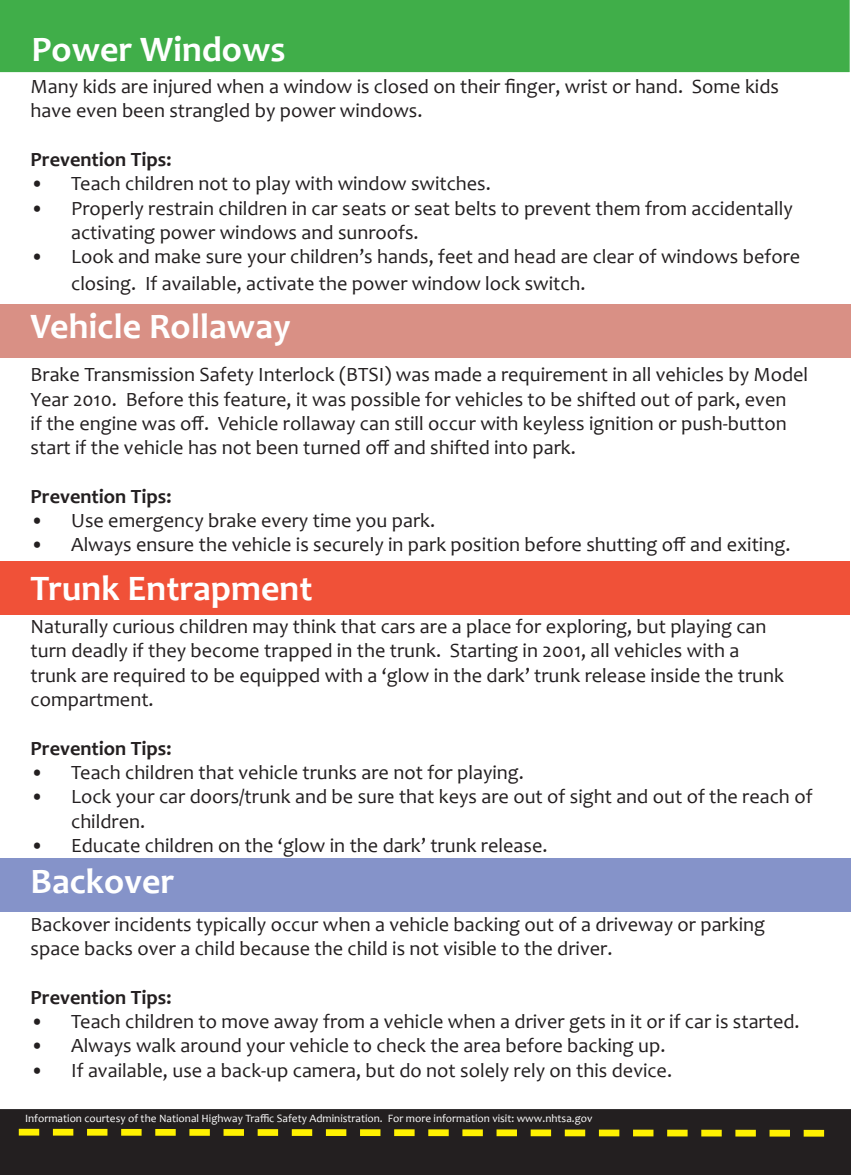
<style>
.page{position:relative;width:851px;height:1175px;background:#fff}
.page>*{position:absolute;margin:0;border:0;box-sizing:border-box;transform-origin:0 0}
.t1{font:700 36px "Candara";color:#fff}
.t2{font:20.25px/24.3px "Candara";color:#231f20}
.t3{font:700 20.25px "Candara";color:#231f20}
.t4{font:11.25px "Candara";color:#fff}
</style>
<div class="page">
<div style="left:1px;top:304px;width:849px;height:53px;background:#d99085"></div>
<div style="left:7px;top:7px;width:835px;height:58px;background:#40ae49"></div>
<div style="left:0;top:0;width:849px;height:72px;border:14px solid #40ae49"></div>
<div style="left:0;top:858px;width:850px;height:53px;background:#8593c9"></div>
<div style="left:1px;top:561px;width:849px;height:53px;background:#f05138"></div>
<div style="left:6px;top:1114px;width:839px;height:55px;background:#231f20"></div>
<div style="left:0;top:1109px;width:850px;height:65px;border:11px solid #231f20"></div>
<svg style="left:18px;top:1128px;width:807px;height:9px"></svg>
<p class="t1" style="left:32px;top:27px;width:255px">Power Windows</p>
<p class="t2" style="left:31px;top:74px;width:749px">Many kids are injured when a window is closed on their finger, wrist or hand. Some kids have even been strangled by power windows.</p>
<p class="t3" style="left:31px;top:147px;width:142px">Prevention Tips:</p>
<p class="t2" style="left:31px;top:171px;width:461px">• Teach children not to play with window switches.</p>
<p class="t2" style="left:71px;top:196px;width:723px;text-indent:-41px">• Properly restrain children in car seats or seat belts to prevent them from accidentally activating power windows and sunroofs.</p>
<p class="t2" style="left:71px;top:243px;width:730px;line-height:27px;text-indent:-41px">• Look and make sure your children’s hands, feet and head are clear of windows before closing. If available, activate the power window lock switch.</p>
<p class="t1" style="left:31px;top:304px;width:261px">Vehicle Rollaway</p>
<p class="t2" style="left:31px;top:362px;width:779px">Brake Transmission Safety Interlock (BTSI) was made a requirement in all vehicles by Model Year 2010. Before this feature, it was possible for vehicles to be shifted out of park, even<br>if the engine was off. Vehicle rollaway can still occur with keyless ignition or push-button start if the vehicle has not been turned off and shifted into park.</p>
<p class="t3" style="left:31px;top:483px;width:142px">Prevention Tips:</p>
<p class="t2" style="left:31px;top:508px;width:406px">• Use emergency brake every time you park.</p>
<p class="t2" style="left:31px;top:532px;width:761px">• Always ensure the vehicle is securely in park position before shutting off and exiting.</p>
<p class="t1" style="left:31px;top:566px;width:283px">Trunk Entrapment</p>
<p class="t2" style="left:31px;top:614px;width:754px">Naturally curious children may think that cars are a place for exploring, but playing can turn deadly if they become trapped in the trunk. Starting in 2001, all vehicles with a trunk are required to be equipped with a ‘glow in the dark’ trunk release inside the trunk compartment.</p>
<p class="t3" style="left:31px;top:735px;width:142px">Prevention Tips:</p>
<p class="t2" style="left:31px;top:760px;width:494px">• Teach children that vehicle trunks are not for playing.</p>
<p class="t2" style="left:71px;top:784px;width:742px;text-indent:-41px">• Lock your car doors/trunk and be sure that keys are out of sight and out of the reach of children.</p>
<p class="t2" style="left:31px;top:833px;width:518px">• Educate children on the ‘glow in the dark’ trunk release.</p>
<p class="t1" style="left:31px;top:858px;width:145px">Backover</p>
<p class="t2" style="left:31px;top:912px;width:735px">Backover incidents typically occur when a vehicle backing out of a driveway or parking space backs over a child because the child is not visible to the driver.</p>
<p class="t3" style="left:31px;top:984px;width:142px">Prevention Tips:</p>
<p class="t2" style="left:31px;top:1009px;width:770px">• Teach children to move away from a vehicle when a driver gets in it or if car is started.</p>
<p class="t2" style="left:31px;top:1033px;width:636px">• Always walk around your vehicle to check the area before backing up.</p>
<p class="t2" style="left:31px;top:1057px;width:643px">• If available, use a back-up camera, but do not solely rely on this device.</p>
<p class="t4" style="left:25px;top:1111px;width:569px">Information courtesy of the National Highway Traffic Safety Administration. For more information visit: www.nhtsa.gov</p>
</div>
